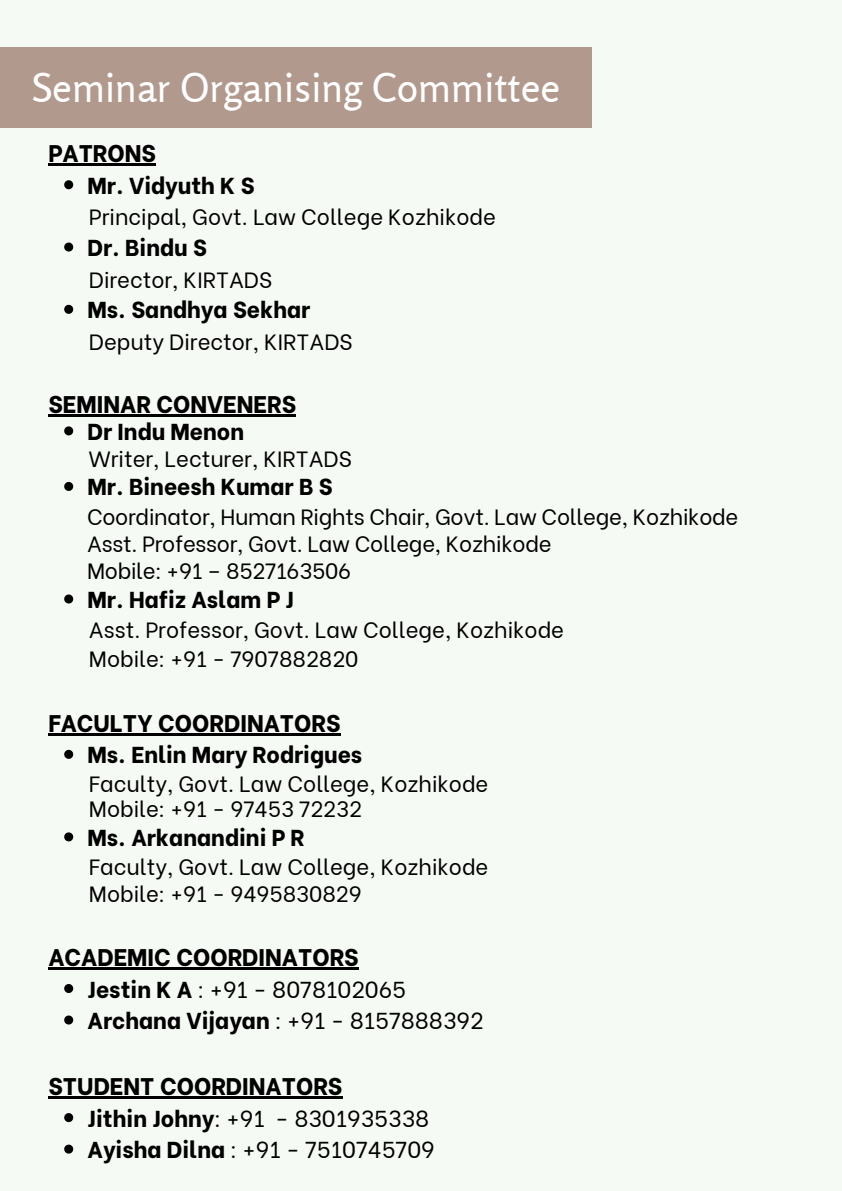
<style>
.page{position:relative;width:842px;height:1191px;background:#fff}
.page>*{position:absolute;margin:0;border:0;box-sizing:border-box;transform-origin:0 0}
.t1{font:40px "Rosario";color:#fff}
.t2{font:800 24px "Be Vietnam";color:#000}
.t3{font:800 23px "Be Vietnam";color:#000}
.t4{font:23px/31.5px "Be Vietnam";color:#000}
.t5{font:22px/27px "Be Vietnam";color:#000}
.s1{font-weight:800}
</style>
<div class="page">
<div style="left:0;top:0;width:842px;height:1190px;background:#f6faf4"></div>
<div style="left:0;top:47px;width:592px;height:81px;background:#b2998e"></div>
<hr style="left:48px;top:164px;width:108px;height:2px;background:#000">
<svg style="left:64px;top:180px;width:9px;height:9px"></svg>
<svg style="left:64px;top:242px;width:9px;height:9px"></svg>
<svg style="left:64px;top:305px;width:9px;height:9px"></svg>
<hr style="left:48px;top:414px;width:248px;height:2px;background:#000">
<svg style="left:64px;top:426px;width:9px;height:9px"></svg>
<svg style="left:64px;top:482px;width:9px;height:9px"></svg>
<svg style="left:64px;top:594px;width:9px;height:9px"></svg>
<hr style="left:48px;top:733px;width:293px;height:2px;background:#000">
<svg style="left:64px;top:749px;width:9px;height:9px"></svg>
<svg style="left:64px;top:832px;width:9px;height:9px"></svg>
<hr style="left:48px;top:967px;width:311px;height:2px;background:#000">
<svg style="left:64px;top:984px;width:9px;height:8px"></svg>
<svg style="left:64px;top:1015px;width:9px;height:9px"></svg>
<hr style="left:48px;top:1096px;width:294px;height:2px;background:#000">
<svg style="left:48px;top:1098px;width:120px;height:56px"></svg>
<h1 class="t1" style="left:32px;top:63px;width:530px">Seminar Organising Committee</h1>
<p class="t2" style="left:48px;top:133px;width:109px">PATRONS</p>
<p class="t3" style="left:88px;top:166px;width:169px">Mr. Vidyuth K S</p>
<p class="t5" style="left:89px;top:201px;width:408px">Principal, Govt. Law College Kozhikode</p>
<p class="t3" style="left:88px;top:228px;width:121px">Dr. Bindu S</p>
<p class="t5" style="left:89px;top:264px;width:185px">Director, KIRTADS</p>
<p class="t3" style="left:88px;top:291px;width:224px">Ms. Sandhya Sekhar</p>
<p class="t5" style="left:89px;top:326px;width:265px">Deputy Director, KIRTADS</p>
<p class="t2" style="left:48px;top:384px;width:249px">SEMINAR CONVENERS</p>
<p class="t3" style="left:88px;top:412px;width:158px">Dr Indu Menon</p>
<p class="t5" style="left:89px;top:443px;width:264px">Writer, Lecturer, KIRTADS</p>
<p class="t3" style="left:88px;top:468px;width:247px">Mr. Bineesh Kumar B S</p>
<p class="t5" style="left:87px;top:501px;width:653px">Coordinator, Human Rights Chair, Govt. Law College, Kozhikode<br>Asst. Professor, Govt. Law College, Kozhikode<br>Mobile: +91 – 8527163506</p>
<p class="t3" style="left:88px;top:580px;width:208px">Mr. Hafiz Aslam P J</p>
<p class="t5" style="left:89px;top:613px;width:477px;line-height:28.5px">Asst. Professor, Govt. Law College, Kozhikode<br>Mobile: +91 - 7907882820</p>
<p class="t2" style="left:48px;top:703px;width:294px">FACULTY COORDINATORS</p>
<p class="t3" style="left:88px;top:735px;width:276px">Ms. Enlin Mary Rodrigues</p>
<p class="t5" style="left:89px;top:768px;width:401px;line-height:25.5px">Faculty, Govt. Law College, Kozhikode<br>Mobile: +91 - 97453 72232</p>
<p class="t3" style="left:88px;top:818px;width:218px">Ms. Arkanandini P R</p>
<p class="t5" style="left:89px;top:851px;width:401px">Faculty, Govt. Law College, Kozhikode<br>Mobile: +91 - 9495830829</p>
<p class="t2" style="left:48px;top:937px;width:312px">ACADEMIC COORDINATORS</p>
<p class="t4" style="left:88px;top:970px;width:397px"><span class="s1">Jestin K A</span> : +91 - 8078102065<br><span class="s1">Archana Vijayan</span> : +91 - 8157888392</p>
<p class="t2" style="left:48px;top:1066px;width:295px">STUDENT COORDINATORS</p>
<p class="t4" style="left:88px;top:1099px;width:349px"><span class="s1">Jithin Johny</span>: +91 - 8301935338<br><span class="s1">Ayisha Dilna</span> : +91 - 7510745709</p>
</div>
